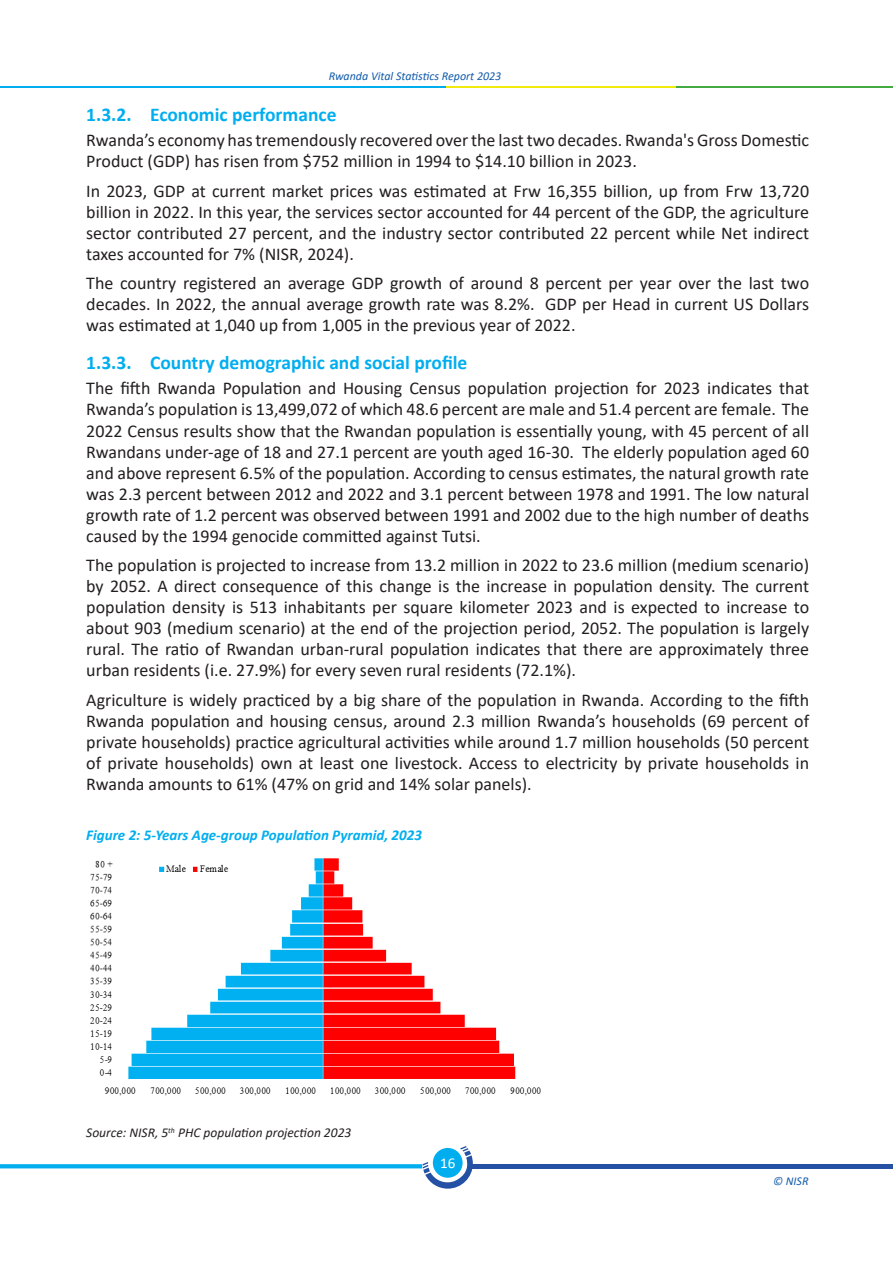
<style>
.page{position:relative;width:893px;height:1263px;background:#fff}
.page>*{position:absolute;margin:0;border:0;box-sizing:border-box;transform-origin:0 0}
.level_2{font:700 19.5px "Calibri";color:#00aeef}
.Body_Paragraph{font:18px/21px "Calibri";color:#231f20;text-align:justify}
.Figure_Title{font:italic 700 15px "Calibri";color:#00aeef}
.t1{font:15px "Calibri";color:#fff}
.t2{font:italic 13.5px "Calibri";color:#231f20}
.t3{font:italic 12px "Calibri";color:#135cab}
</style>
<div class="page">
<hr style="left:468px;top:1164px;width:425px;height:4px;background:#2451a3">
<svg style="left:0;top:1146px;width:473px;height:43px"></svg>
<div style="left:433px;top:1148px;width:30px;height:30px;background:#00aeef;border-radius:50%"></div>
<hr style="left:0;top:87px;width:446px;height:1px;background:#00aeef">
<hr style="left:446px;top:87px;width:230px;height:1px;background:#f0ea0d">
<hr style="left:676px;top:87px;width:217px;height:1px;background:#44aa42">
<img style="left:90px;top:858px;width:451px;height:238px">
<p class="t3" style="left:329px;top:67px;width:174px">Rwanda Vital Statistics Report 2023</p>
<p class="level_2" style="left:86px;top:101px;width:252px">1.3.2. Economic performance</p>
<p class="Body_Paragraph" style="left:86px;top:129px;width:724px">Rwanda’s economy has tremendously recovered over the last two decades. Rwanda's Gross Domestic<br>Product (GDP) has risen from $752 million in 1994 to $14.10 billion in 2023.</p>
<p class="Body_Paragraph" style="left:86px;top:180px;width:724px">In 2023, GDP at current market prices was estimated at Frw 16,355 billion, up from Frw 13,720 billion in 2022. In this year, the services sector accounted for 44 percent of the GDP, the agriculture sector contributed 27 percent, and the industry sector contributed 22 percent while Net indirect taxes accounted for 7% (NISR, 2024).</p>
<p class="Body_Paragraph" style="left:86px;top:272px;width:724px">The country registered an average GDP growth of around 8 percent per year over the last two decades. In 2022, the annual average growth rate was 8.2%. GDP per Head in current US Dollars was estimated at 1,040 up from 1,005 in the previous year of 2022.</p>
<p class="level_2" style="left:86px;top:349px;width:383px">1.3.3. Country demographic and social profile</p>
<p class="Body_Paragraph" style="left:86px;top:378px;width:724px">The fifth Rwanda Population and Housing Census population projection for 2023 indicates that Rwanda’s population is 13,499,072 of which 48.6 percent are male and 51.4 percent are female. The 2022 Census results show that the Rwandan population is essentially young, with 45 percent of all Rwandans under-age of 18 and 27.1 percent are youth aged 16-30. The elderly population aged 60 and above represent 6.5% of the population. According to census estimates, the natural growth rate was 2.3 percent between 2012 and 2022 and 3.1 percent between 1978 and 1991. The low natural growth rate of 1.2 percent was observed between 1991 and 2002 due to the high number of deaths caused by the 1994 genocide committed against Tutsi.</p>
<p class="Body_Paragraph" style="left:86px;top:554px;width:724px">The population is projected to increase from 13.2 million in 2022 to 23.6 million (medium scenario) by 2052. A direct consequence of this change is the increase in population density. The current population density is 513 inhabitants per square kilometer 2023 and is expected to increase to about 903 (medium scenario) at the end of the projection period, 2052. The population is largely rural. The ratio of Rwandan urban-rural population indicates that there are approximately three urban residents (i.e. 27.9%) for every seven rural residents (72.1%).</p>
<p class="Body_Paragraph" style="left:86px;top:689px;width:724px">Agriculture is widely practiced by a big share of the population in Rwanda. According to the fifth Rwanda population and housing census, around 2.3 million Rwanda’s households (69 percent of private households) practice agricultural activities while around 1.7 million households (50 percent of private households) own at least one livestock. Access to electricity by private households in Rwanda amounts to 61% (47% on grid and 14% solar panels).</p>
<p class="Figure_Title" style="left:86px;top:825px;width:337px">Figure 2: 5-Years Age-group Population Pyramid, 2023</p>
<p class="t2" style="left:86px;top:1123px;width:267px">Source: NISR, 5<sup>th</sup> PHC population projection 2023</p>
<p class="t1" style="left:440px;top:1153px;width:17px">16</p>
<p class="t3" style="left:773px;top:1173px;width:37px">© NISR</p>
</div>
